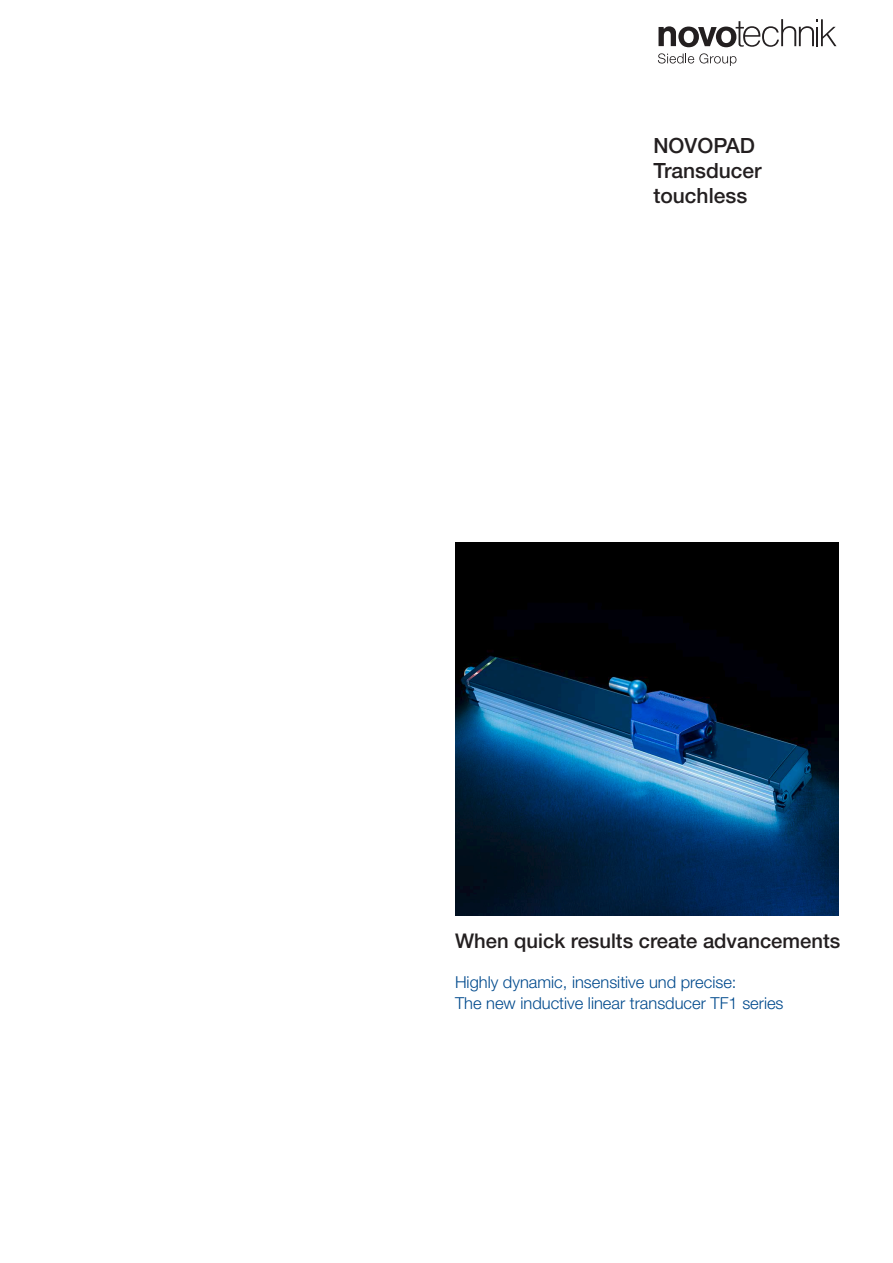
<style>
.page{position:relative;width:893px;height:1263px;background:#fff}
.page>*{position:absolute;margin:0;border:0;box-sizing:border-box;transform-origin:0 0}
.t1{font:500 21px "Helvetica Neue LT Std";color:#231f20}
.t2{font:500 20.25px "Helvetica Neue LT Std";color:#231f20}
.t3{font:300 16.5px "Helvetica Neue LT Std";color:#004a8d}
</style>
<div class="page">
<img style="left:455px;top:542px;width:384px;height:374px">
<svg style="left:658px;top:19px;width:178px;height:28px"></svg>
<svg style="left:658px;top:53px;width:78px;height:13px"></svg>
<p class="t1" style="left:653px;top:133px;width:103px">NOVOPAD</p>
<p class="t1" style="left:653px;top:158px;width:110px">Transducer</p>
<p class="t1" style="left:653px;top:183px;width:95px">touchless</p>
<p class="t2" style="left:455px;top:929px;width:387px">When quick results create advancements</p>
<p class="t3" style="left:455px;top:972px;width:283px">Highly dynamic, insensitive und precise:</p>
<p class="t3" style="left:455px;top:993px;width:330px">The new inductive linear transducer TF1 series</p>
</div>
